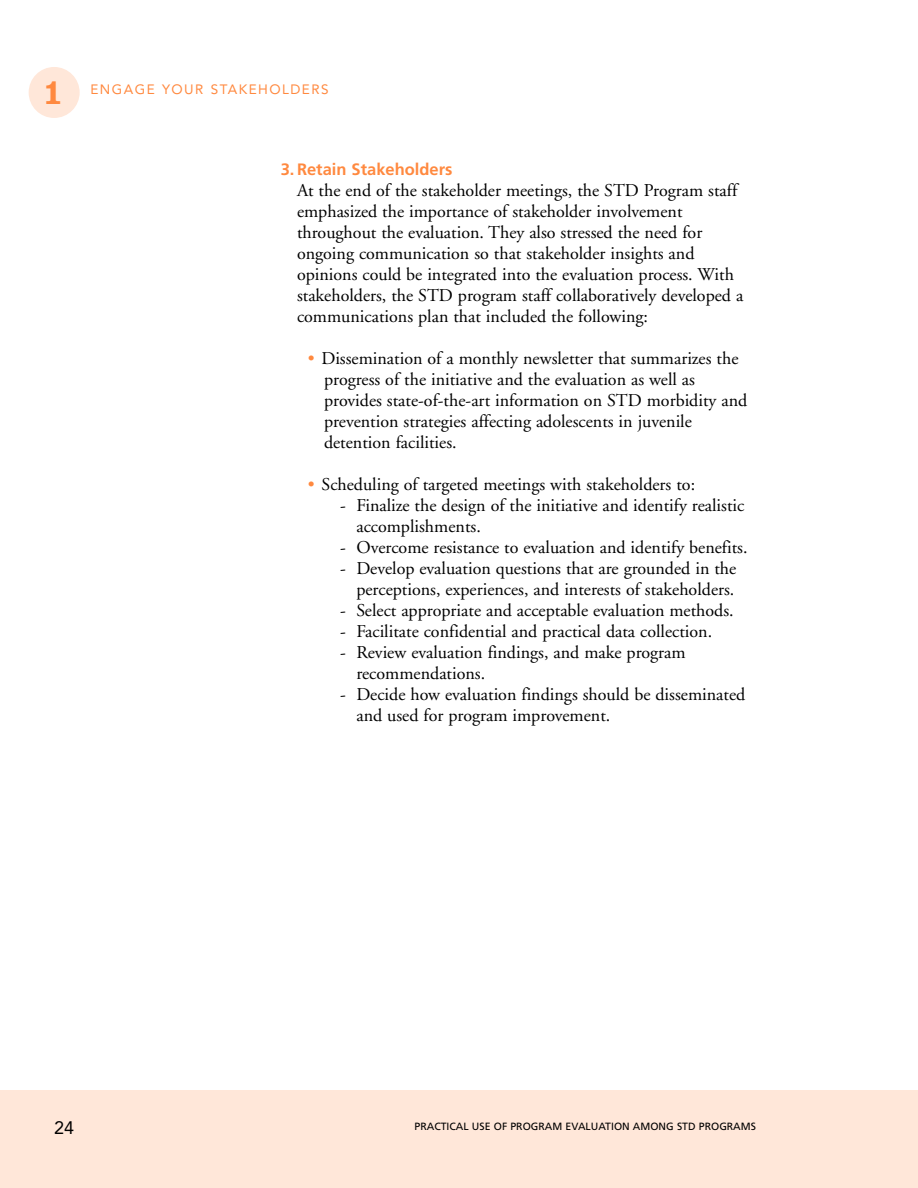
<style>
.page{position:relative;width:918px;height:1188px;background:#fff}
.page>*{position:absolute;margin:0;border:0;box-sizing:border-box;transform-origin:0 0}
.t1{font:700 34.5px "Clarendon T";color:#ff893f}
.t2{font:18px/21px "Adobe Garamond";color:#000}
.t3{font:18px "Avenir";color:#000}
.t4{font:700 16.5px "Frutiger";color:#ff893f}
.t5{font:13.5px "Avenir";letter-spacing:.11em;color:#ff893f}
.t6{font:10.5px "Frutiger";color:#000}
.s1{color:#ff893f}
</style>
<div class="page">
<div style="left:0;top:1090px;width:918px;height:98px;background:#ffe7d9"></div>
<div style="left:29px;top:67px;width:51px;height:51px;background:#ffe7d9;border-radius:50%"></div>
<h1 class="t1" style="left:43px;top:72px;width:21px">1</h1>
<p class="t5" style="left:90px;top:84px;width:240px">ENGAGE YOUR STAKEHOLDERS</p>
<p class="t3" style="left:54px;top:1120px;width:22px">24</p>
<p class="t4" style="left:281px;top:163px;width:173px">3. Retain Stakeholders</p>
<p class="t2" style="left:297px;top:181px;width:448px">At the end of the stakeholder meetings, the STD Program staff emphasized the importance of stakeholder involvement throughout the evaluation. They also stressed the need for ongoing communication so that stakeholder insights and opinions could be integrated into the evaluation process. With stakeholders, the STD program staff collaboratively developed a communications plan that included the following:</p>
<p class="t2" style="left:324px;top:349px;width:425px;text-indent:-16px"><span class="s1">•</span> Dissemination of a monthly newsletter that summarizes the progress of the initiative and the evaluation as well as provides state-of-the-art information on STD morbidity and prevention strategies affecting adolescents in juvenile detention facilities.</p>
<p class="t2" style="left:308px;top:475px;width:389px"><span class="s1">•</span> Scheduling of targeted meetings with stakeholders to:</p>
<p class="t2" style="left:356px;top:496px;width:389px;text-indent:-16px">- Finalize the design of the initiative and identify realistic accomplishments.</p>
<p class="t2" style="left:340px;top:538px;width:409px">- Overcome resistance to evaluation and identify benefits.</p>
<p class="t2" style="left:340px;top:559px;width:398px;text-align:right">- Develop evaluation questions that are grounded in the perceptions, experiences, and interests of stakeholders.</p>
<p class="t2" style="left:340px;top:601px;width:395px">- Select appropriate and acceptable evaluation methods.</p>
<p class="t2" style="left:340px;top:622px;width:374px">- Facilitate confidential and practical data collection.</p>
<p class="t2" style="left:356px;top:643px;width:331px;text-indent:-16px">- Review evaluation findings, and make program recommendations.</p>
<p class="t2" style="left:356px;top:685px;width:390px;text-indent:-16px">- Decide how evaluation findings should be disseminated and used for program improvement.</p>
<p class="t6" style="left:414px;top:1122px;width:343px">PRACTICAL USE OF PROGRAM EVALUATION AMONG STD PROGRAMS</p>
</div>
